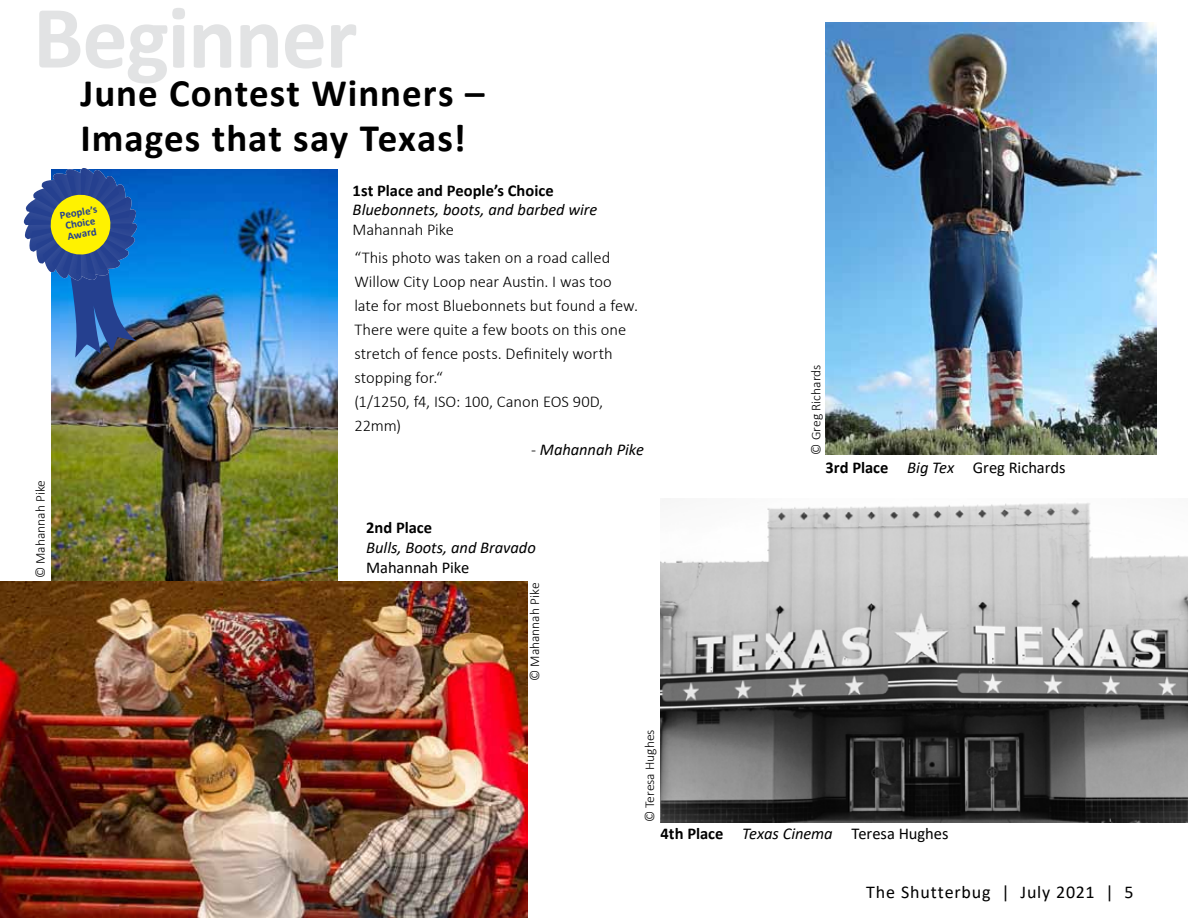
<style>
.page{position:relative;width:1188px;height:918px;background:#fff}
.page>*{position:absolute;margin:0;border:0;box-sizing:border-box;transform-origin:0 0}
.t1{font:700 90px "Calibri";letter-spacing:-.015em;color:#e2e3e4}
.t2{font:700 39px/45px "Calibri";letter-spacing:.025em;color:#000}
.t3{font:18px "Calibri";letter-spacing:.045em;color:#000}
.t4{font:300 16.5px/24px "Calibri";letter-spacing:-.005em;color:#000}
.t5{font:16.5px "Calibri";letter-spacing:-.005em;color:#000}
.t6{font:italic 16.5px "Calibri";letter-spacing:-.005em;color:#000}
.t7{font:700 16.5px "Calibri";color:#000}
.t8{font:300 13.5px "Calibri";color:#000}
.t9{font:700 10.8px/10.8px "Calibri";color:#25408f;text-align:center}
.s1{font-weight:300;font-style:normal}
.s2{font-weight:700}
.s3{font-style:italic}
</style>
<div class="page">
<img style="left:661px;top:502px;width:527px;height:320px">
<img style="left:51px;top:170px;width:287px;height:411px">
<svg style="left:23px;top:168px;width:117px;height:190px"></svg>
<img style="left:0;top:581px;width:527px;height:337px">
<img style="left:825px;top:23px;width:332px;height:432px">
<h1 class="t1" style="left:33px;top:-26px;width:326px">Beginner</h1>
<h2 class="t2" style="left:80px;top:70px;width:405px">June Contest Winners –<br>Images that say Texas!</h2>
<p class="t7" style="left:353px;top:179px;width:203px">1st Place and People’s Choice</p>
<p class="t6" style="left:353px;top:199px;width:246px">Bluebonnets, boots, and barbed wire</p>
<p class="t4" style="left:353px;top:218px;width:103px">Mahannah Pike</p>
<p class="t9" style="left:59px;top:210px;width:39px;rotate:-10deg">People’s<br>Choice<br>Award</p>
<p class="t8" style="left:32px;top:578px;width:100px;rotate:-90deg">© Mahannah Pike</p>
<p class="t4" style="left:354px;top:245px;width:285px">“This photo was taken on a road called<br>Willow City Loop near Austin. I was too late for most Bluebonnets but found a few.<br>There were quite a few boots on this one stretch of fence posts. Definitely worth stopping for.“<br>(1/1250, f4, ISO: 100, Canon EOS 90D,<br>22mm)</p>
<p class="t6" style="left:531px;top:438px;width:114px"><span class="s1">-</span> Mahannah Pike</p>
<p class="t7" style="left:366px;top:516px;width:68px">2nd Place</p>
<p class="t6" style="left:366px;top:536px;width:171px">Bulls, Boots, and Bravado</p>
<p class="t5" style="left:366px;top:556px;width:105px">Mahannah Pike</p>
<p class="t8" style="left:526px;top:681px;width:100px;rotate:-90deg">© Mahannah Pike</p>
<p class="t8" style="left:641px;top:822px;width:94px;rotate:-90deg">© Teresa Hughes</p>
<p class="t8" style="left:808px;top:455px;width:92px;rotate:-90deg">© Greg Richards</p>
<p class="t5" style="left:825px;top:456px;width:242px"><span class="s2">3rd Place</span> <span class="s3">Big Tex</span> Greg Richards</p>
<p class="t5" style="left:661px;top:822px;width:289px"><span class="s2">4th Place</span> <span class="s3">Texas Cinema</span> Teresa Hughes</p>
<p class="t3" style="left:866px;top:880px;width:269px">The Shutterbug | July 2021 | 5</p>
</div>
